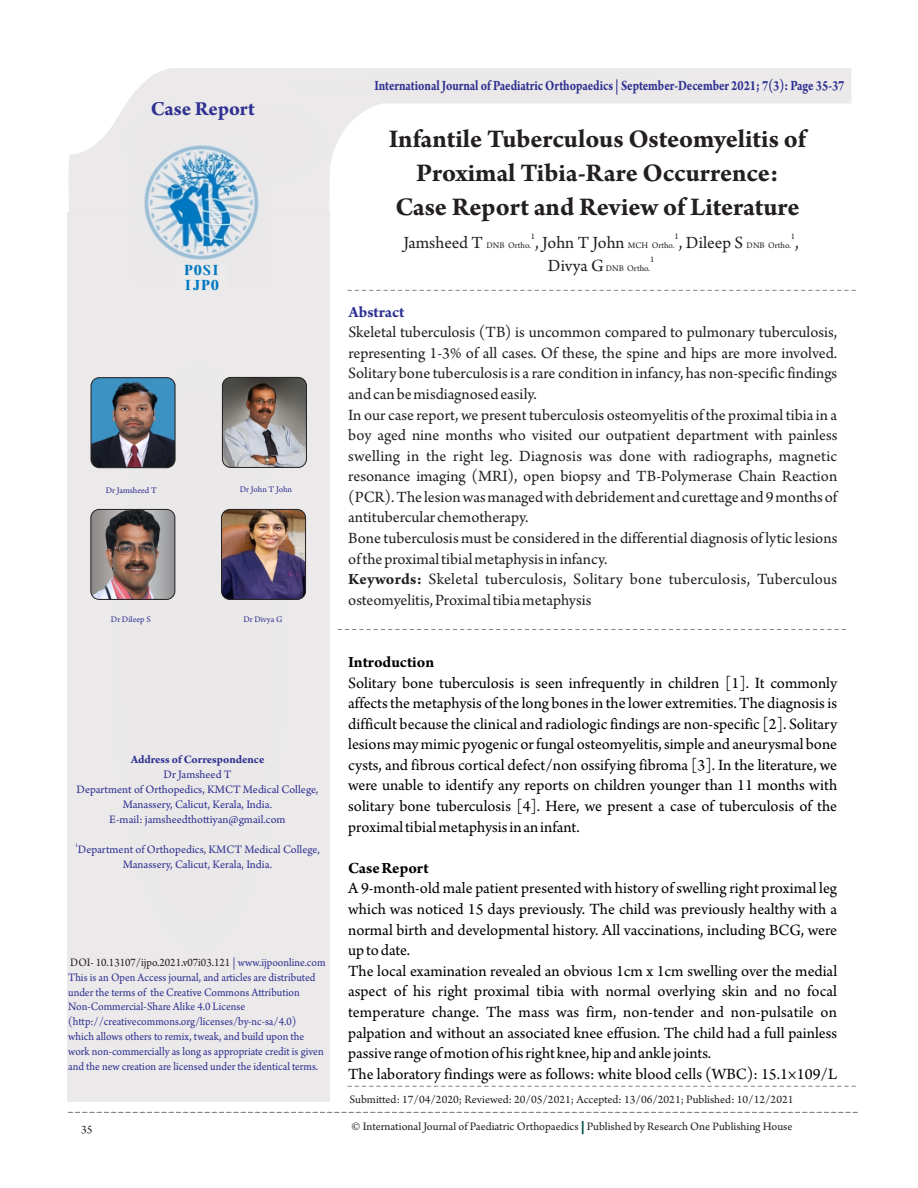
<style>
.page{position:relative;width:918px;height:1188px;background:#fff}
.page>*{position:absolute;margin:0;border:0;box-sizing:border-box;transform-origin:0 0}
.t1{font:700 27px/34px "Arno Pro";letter-spacing:-.005em;color:#231f20;text-align:center}
.t2{font:700 21px "Arno Pro";color:#2e3092}
.t3{font:18px "Arno Pro";color:#231f20}
.t4{font:16.5px/20.5px "Arno Pro";color:#000;text-align:justify}
.t5{font:16.5px/20.5px "Arno Pro";color:#231f20}
.t6{font:700 16.5px "Arno Pro";color:#000}
.t7{font:700 16.5px "Arno Pro";color:#2e3092}
.t8{font:700 15px "Arno Pro";color:#2e3092;scale:.82 1}
.t9{font:13.95px/15px "DF Mincho UB WIN RKSJ H";color:#0078c1;scale:1.28 1}
.t10{font:12px/15px "Arno Pro";color:#2e3092;scale:.94 1}
.t11{font:12px/15px "Arno Pro";color:#2e3092;text-align:center}
.t12{font:12px "Arno Pro";color:#231f20}
.t13{font:700 12px "Arno Pro";color:#2e3092}
.t14{font:9px "Arno Pro";color:#2e3092}
.t15{font:9px "Arno Pro";color:#231f20}
.t16{font:6px "Arno Pro";color:#2e3092}
.s1{color:#231f20}
.s2{font-size:9px}
.s3{font-size:18px}
.s4{font-weight:700}
.s5{color:#2e3092}
</style>
<div class="page">
<div style="left:67px;top:213px;width:262px;height:889px;background:#eae8e8"></div>
<div style="left:381px;top:68px;width:470px;height:35px;background:#ebe9e9"></div>
<svg style="left:69px;top:68px;width:312px;height:149px;fill:#ebe9e9"></svg>
<img style="left:133px;top:142px;width:134px;height:118px">
<svg style="left:68px;top:1112px;width:790px;height:1px"></svg>
<img style="left:222px;top:509px;width:84px;height:90px;border-radius:8px">
<div style="left:221px;top:509px;width:85px;height:91px;border:1px solid #231f20;border-radius:8px"></div>
<svg style="left:338px;top:629px;width:508px;height:1px"></svg>
<svg style="left:348px;top:1086px;width:508px;height:1px"></svg>
<svg style="left:348px;top:290px;width:508px;height:1px"></svg>
<img style="left:222px;top:377px;width:84px;height:90px;border-radius:8px">
<div style="left:222px;top:377px;width:85px;height:91px;border:1px solid #231f20;border-radius:8px"></div>
<img style="left:91px;top:378px;width:84px;height:90px;border-radius:8px">
<div style="left:91px;top:377px;width:84px;height:91px;border:1px solid #231f20;border-radius:8px"></div>
<img style="left:91px;top:509px;width:84px;height:90px;border-radius:8px">
<div style="left:90px;top:509px;width:85px;height:91px;border:1px solid #231f20;border-radius:8px"></div>
<p class="t2" style="left:151px;top:100px;width:105px">Case Report</p>
<p class="t9" style="left:183px;top:262px;width:30px">POSI<br>IJPO</p>
<p class="t14" style="left:106px;top:487px;width:53px">Dr Jamsheed T</p>
<p class="t14" style="left:240px;top:486px;width:54px">Dr John T John</p>
<p class="t14" style="left:111px;top:616px;width:41px">Dr Dileep S</p>
<p class="t14" style="left:243px;top:616px;width:41px">Dr Divya G</p>
<p class="t13" style="left:131px;top:755px;width:135px">Address of Correspondence</p>
<p class="t11" style="left:77px;top:769px;width:243px">Dr Jamsheed T<br>Department of Orthopedics, KMCT Medical College, Manassery, Calicut, Kerala, India.<br>E-mail: jamsheedthottiyan@gmail.com</p>
<p class="t16" style="left:75px;top:843px;width:4px">1</p>
<p class="t11" style="left:78px;top:843px;width:243px">Department of Orthopedics, KMCT Medical College,<br>Manassery, Calicut, Kerala, India.</p>
<p class="t10" style="left:68px;top:956px;width:275px"><span class="s1">DOI- 10.13107/ijpo.2021.v07i03.121</span> | www.ijpoonline.com This is an Open Access journal, and articles are distributed under the terms of the Creative Commons Attribution Non-Commercial-Share Alike 4.0 License (http://creativecommons.org/licenses/by-nc-sa/4.0)<br>which allows others to remix, tweak, and build upon the work non-commercially as long as appropriate credit is given and the new creation are licensed under the identical terms.</p>
<p class="t12" style="left:81px;top:1125px;width:13px">35</p>
<p class="t8" style="left:374px;top:80px;width:575px">International Journal of Paediatric Orthopaedics | September-December 2021; 7(3): Page 35-37</p>
<h1 class="t1" style="left:389px;top:125px;width:418px">Infantile Tuberculous Osteomyelitis of<br>Proximal Tibia-Rare Occurrence:<br>Case Report and Review of Literature</h1>
<p class="t15" style="left:531px;top:233px;width:6px">1</p>
<p class="t15" style="left:675px;top:233px;width:6px">1</p>
<p class="t15" style="left:791px;top:233px;width:6px">1</p>
<p class="t3" style="left:403px;top:236px;width:397px">Jamsheed T <span class="s2">DNB Ortho.</span> , John T John <span class="s2">MCH Ortho.</span> , Dileep S <span class="s2">DNB Ortho.</span> ,</p>
<p class="t15" style="left:650px;top:256px;width:6px">1</p>
<p class="t15" style="left:548px;top:265px;width:104px"><span class="s3">Divya G</span> DNB Ortho.</p>
<p class="t7" style="left:348px;top:305px;width:58px">Abstract</p>
<p class="t5" style="left:348px;top:324px;width:491px">Skeletal tuberculosis (TB) is uncommon compared to pulmonary tuberculosis, representing 1-3% of all cases. Of these, the spine and hips are more involved.<br>Solitary bone tuberculosis is a rare condition in infancy, has non-specific findings and can be misdiagnosed easily.<br>In our case report, we present tuberculosis osteomyelitis of the proximal tibia in a boy aged nine months who visited our outpatient department with painless swelling in the right leg. Diagnosis was done with radiographs, magnetic resonance imaging (MRI), open biopsy and TB-Polymerase Chain Reaction (PCR). The lesion was managed with debridement and curettage and 9 months of antitubercular chemotherapy.<br>Bone tuberculosis must be considered in the differential diagnosis of lytic lesions of the proximal tibial metaphysis in infancy.<br><span class="s4">Keywords:</span> Skeletal tuberculosis, Solitary bone tuberculosis, Tuberculous osteomyelitis, Proximal tibia metaphysis</p>
<p class="t6" style="left:348px;top:656px;width:88px">Introduction</p>
<p class="t4" style="left:348px;top:674px;width:491px">Solitary bone tuberculosis is seen infrequently in children [1]. It commonly affects the metaphysis of the long bones in the lower extremities. The diagnosis is difficult because the clinical and radiologic findings are non-specific [2]. Solitary lesions may mimic pyogenic or fungal osteomyelitis, simple and aneurysmal bone cysts, and fibrous cortical defect/non ossifying fibroma [3]. In the literature, we were unable to identify any reports on children younger than 11 months with solitary bone tuberculosis [4]. Here, we present a case of tuberculosis of the proximal tibial metaphysis in an infant.</p>
<p class="t6" style="left:348px;top:862px;width:82px">Case Report</p>
<p class="t4" style="left:348px;top:880px;width:491px;text-align:left">A 9-month-old male patient presented with history of swelling right proximal leg which was noticed 15 days previously. The child was previously healthy with a normal birth and developmental history. All vaccinations, including BCG, were up to date.<br>The local examination revealed an obvious 1cm x 1cm swelling over the medial aspect of his right proximal tibia with normal overlying skin and no focal temperature change. The mass was firm, non-tender and non-pulsatile on palpation and without an associated knee effusion. The child had a full painless passive range of motion of his right knee, hip and ankle joints.<br>The laboratory findings were as follows: white blood cells (WBC): 15.1×109/L</p>
<p class="t12" style="left:350px;top:1095px;width:445px">Submitted: 17/04/2020; Reviewed: 20/05/2021; Accepted: 13/06/2021; Published: 10/12/2021</p>
<p class="t12" style="left:352px;top:1122px;width:442px">© International Journal of Paediatric Orthopaedics <span class="s5">|</span> Published by Research One Publishing House</p>
</div>
